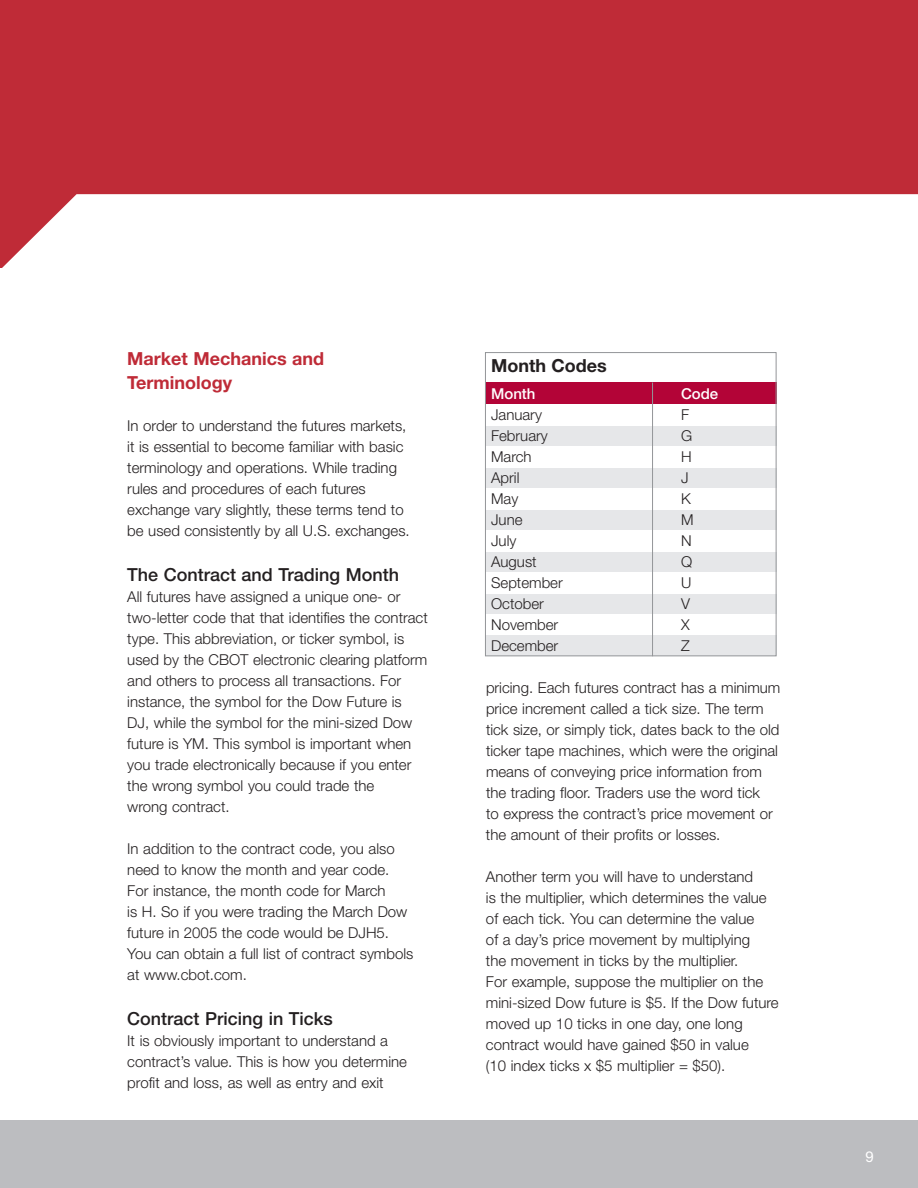
<style>
.page{position:relative;width:918px;height:1188px;background:#fff}
.page>*{position:absolute;margin:0;border:0;box-sizing:border-box;transform-origin:0 0}
.t1{font:500 18px "Helvetica Neue";color:#231f20}
.t2{font:700 18px/24px "Helvetica Neue";color:#bf2b37}
.t3{font:700 18px "Helvetica Neue";color:#231f20}
.t4{font:300 15px/21px "Helvetica Neue";color:#231f20}
.t5{font:500 15px "Helvetica Neue";color:#fff}
.t6{font:15px "Helvetica Neue";color:#fff}
</style>
<div class="page">
<div style="left:0;top:0;width:918px;height:268px;background:#bf2b37"></div>
<div style="left:2px;top:194px;width:916px;height:74px;background:#fff"></div>
<div style="left:0;top:1120px;width:918px;height:68px;background:#bcbdc0"></div>
<div style="left:485px;top:383px;width:291px;height:21px;background:#b30437"></div>
<div style="left:485px;top:426px;width:291px;height:20px;background:#e6e7e9"></div>
<div style="left:485px;top:468px;width:291px;height:20px;background:#e6e7e9"></div>
<div style="left:485px;top:510px;width:291px;height:20px;background:#e6e7e9"></div>
<div style="left:485px;top:552px;width:291px;height:20px;background:#e6e7e9"></div>
<div style="left:485px;top:594px;width:291px;height:20px;background:#e6e7e9"></div>
<div style="left:485px;top:635px;width:291px;height:21px;background:#e6e7e9"></div>
<hr style="left:652px;top:383px;width:1px;height:273px;background:#939598">
<div style="left:485px;top:352px;width:291px;height:304px;border:1px solid #939598"></div>
<p class="t2" style="left:127px;top:349px;width:198px">Market Mechanics and<br>Terminology</p>
<p class="t4" style="left:127px;top:417px;width:284px">In order to understand the futures markets, it is essential to become familiar with basic terminology and operations. While trading rules and procedures of each futures exchange vary slightly, these terms tend to be used consistently by all U.S. exchanges.</p>
<p class="t1" style="left:127px;top:568px;width:273px">The Contract and Trading Month</p>
<p class="t4" style="left:127px;top:588px;width:302px">All futures have assigned a unique one- or two-letter code that that identifies the contract type. This abbreviation, or ticker symbol, is used by the CBOT electronic clearing platform and others to process all transactions. For instance, the symbol for the Dow Future is<br>DJ, while the symbol for the mini-sized Dow future is YM. This symbol is important when you trade electronically because if you enter the wrong symbol you could trade the<br>wrong contract.</p>
<p class="t4" style="left:127px;top:840px;width:288px">In addition to the contract code, you also need to know the month and year code.<br>For instance, the month code for March<br>is H. So if you were trading the March Dow future in 2005 the code would be DJH5.<br>You can obtain a full list of contract symbols at www.cbot.com.</p>
<p class="t1" style="left:127px;top:1012px;width:207px">Contract Pricing in Ticks</p>
<p class="t4" style="left:127px;top:1032px;width:281px">It is obviously important to understand a contract’s value. This is how you determine profit and loss, as well as entry and exit</p>
<p class="t3" style="left:491px;top:359px;width:117px">Month Codes</p>
<p class="t5" style="left:491px;top:388px;width:46px">Month</p>
<p class="t5" style="left:681px;top:388px;width:39px">Code</p>
<p class="t4" style="left:491px;top:406px;width:52px">January</p>
<p class="t4" style="left:681px;top:406px;width:10px">F</p>
<p class="t4" style="left:491px;top:427px;width:58px">February</p>
<p class="t4" style="left:681px;top:427px;width:13px">G</p>
<p class="t4" style="left:491px;top:448px;width:42px">March</p>
<p class="t4" style="left:681px;top:448px;width:12px">H</p>
<p class="t4" style="left:491px;top:469px;width:30px">April</p>
<p class="t4" style="left:681px;top:469px;width:9px">J</p>
<p class="t4" style="left:491px;top:490px;width:29px">May</p>
<p class="t4" style="left:681px;top:490px;width:11px">K</p>
<p class="t4" style="left:491px;top:511px;width:33px">June</p>
<p class="t4" style="left:681px;top:511px;width:14px">M</p>
<p class="t4" style="left:491px;top:532px;width:27px">July</p>
<p class="t4" style="left:681px;top:532px;width:12px">N</p>
<p class="t4" style="left:491px;top:553px;width:47px">August</p>
<p class="t4" style="left:681px;top:553px;width:13px">Q</p>
<p class="t4" style="left:491px;top:574px;width:73px">September</p>
<p class="t4" style="left:681px;top:574px;width:12px">U</p>
<p class="t4" style="left:491px;top:595px;width:54px">October</p>
<p class="t4" style="left:681px;top:595px;width:10px">V</p>
<p class="t4" style="left:491px;top:616px;width:69px">November</p>
<p class="t4" style="left:681px;top:616px;width:10px">X</p>
<p class="t4" style="left:491px;top:637px;width:69px">December</p>
<p class="t4" style="left:681px;top:637px;width:10px">Z</p>
<p class="t4" style="left:486px;top:678px;width:296px">pricing. Each futures contract has a minimum price increment called a tick size. The term tick size, or simply tick, dates back to the old ticker tape machines, which were the original means of conveying price information from the trading floor. Traders use the word tick<br>to express the contract’s price movement or the amount of their profits or losses.</p>
<p class="t4" style="left:486px;top:867px;width:294px">Another term you will have to understand<br>is the multiplier, which determines the value of each tick. You can determine the value<br>of a day’s price movement by multiplying<br>the movement in ticks by the multiplier.<br>For example, suppose the multiplier on the mini-sized Dow future is $5. If the Dow future moved up 10 ticks in one day, one long contract would have gained $50 in value<br>(10 index ticks x $5 multiplier = $50).</p>
<p class="t6" style="left:866px;top:1152px;width:10px">9</p>
</div>
